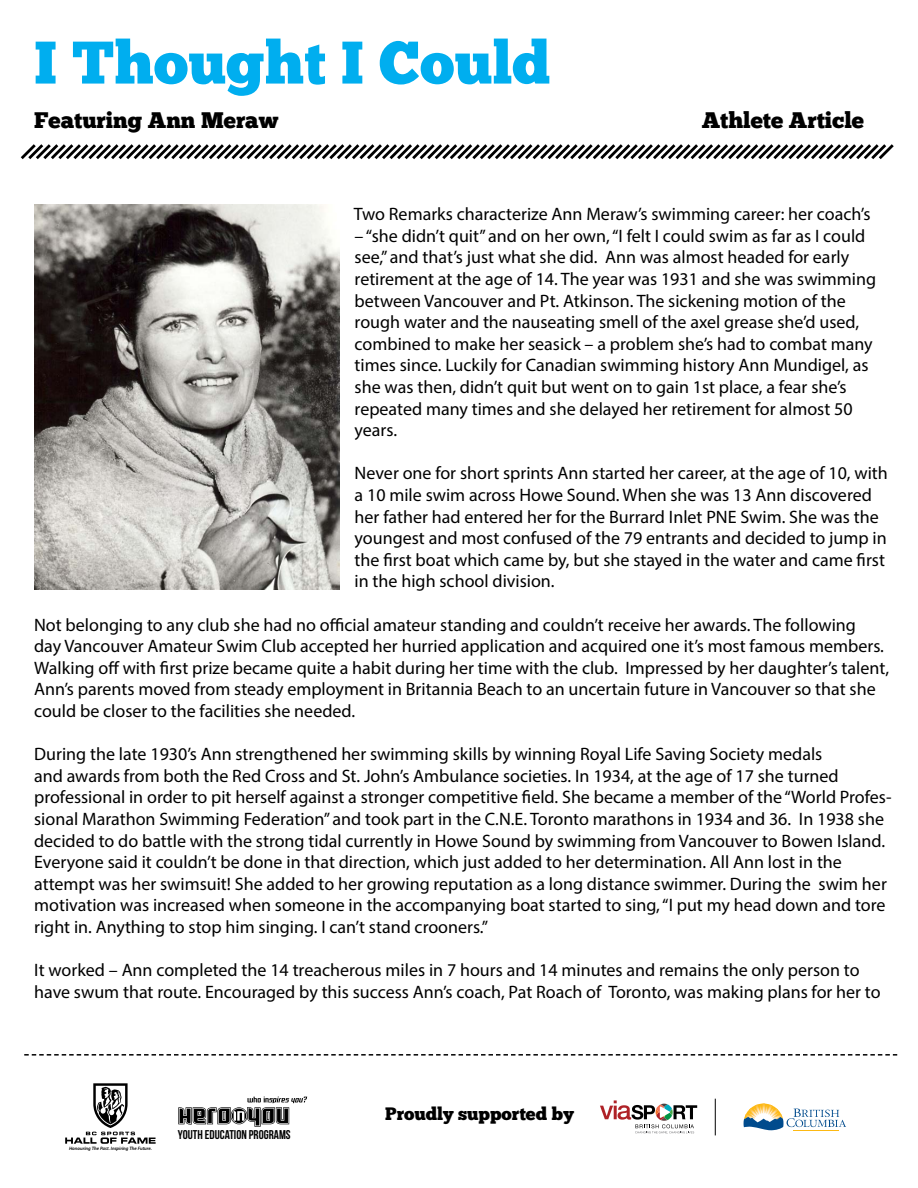
<style>
.page{position:relative;width:918px;height:1188px;background:#fff}
.page>*{position:absolute;margin:0;border:0;box-sizing:border-box;transform-origin:0 0}
.t1{font:60px "Chunk Five";color:#00aeef}
.t2{font:22.5px "Chunk Five";color:#000}
.t3{font:18px/21.6px "Myriad Pro";color:#000}
.t4{font:18px "Chunk Five";color:#000}
.t5{font:12.75px "Bebas Neue";color:#000}
.t6{font:italic 600 4.8px "Myriad Pro";color:#000}
</style>
<div class="page">
<svg style="left:20px;top:144px;width:874px;height:16px"></svg>
<svg style="left:24px;top:1054px;width:873px;height:2px"></svg>
<svg style="left:178px;top:1097px;width:129px;height:30px"></svg>
<svg style="left:600px;top:1100px;width:97px;height:34px"></svg>
<svg style="left:744px;top:1104px;width:102px;height:27px"></svg>
<hr style="left:715px;top:1099px;width:1px;height:36px;background:#000">
<svg style="left:65px;top:1083px;width:91px;height:61px"></svg>
<img style="left:34px;top:205px;width:306px;height:384px">
<h1 class="t1" style="left:34px;top:27px;width:518px">I Thought I Could</h1>
<p class="t2" style="left:34px;top:107px;width:246px">Featuring Ann Meraw</p>
<p class="t2" style="left:702px;top:107px;width:164px">Athlete Article</p>
<p class="t3" style="left:354px;top:203px;width:518px">Two Remarks characterize Ann Meraw’s swimming career: her coach’s</p>
<p class="t3" style="left:355px;top:225px;width:523px">– “she didn’t quit” and on her own, “I felt I could swim as far as I could see,” and that’s just what she did. Ann was almost headed for early retirement at the age of 14. The year was 1931 and she was swimming between Vancouver and Pt. Atkinson. The sickening motion of the rough water and the nauseating smell of the axel grease she’d used, combined to make her seasick – a problem she’s had to combat many times since. Luckily for Canadian swimming history Ann Mundigel, as she was then, didn’t quit but went on to gain 1st place, a fear she’s repeated many times and she delayed her retirement for almost 50 years.</p>
<p class="t3" style="left:355px;top:462px;width:535px">Never one for short sprints Ann started her career, at the age of 10, with a 10 mile swim across Howe Sound. When she was 13 Ann discovered her father had entered her for the Burrard Inlet PNE Swim. She was the youngest and most confused of the 79 entrants and decided to jump in the first boat which came by, but she stayed in the water and came first in the high school division.</p>
<p class="t3" style="left:34px;top:614px;width:856px">Not belonging to any club she had no official amateur standing and couldn’t receive her awards. The following<br>day Vancouver Amateur Swim Club accepted her hurried application and acquired one it’s most famous members.<br>Walking off with first prize became quite a habit during her time with the club. Impressed by her daughter’s talent, Ann’s parents moved from steady employment in Britannia Beach to an uncertain future in Vancouver so that she could be closer to the facilities she needed.</p>
<p class="t3" style="left:34px;top:743px;width:859px">During the late 1930’s Ann strengthened her swimming skills by winning Royal Life Saving Society medals<br>and awards from both the Red Cross and St. John’s Ambulance societies. In 1934, at the age of 17 she turned professional in order to pit herself against a stronger competitive field. She became a member of the “World Profes&shy;sional Marathon Swimming Federation” and took part in the C.N.E. Toronto marathons in 1934 and 36. In 1938 she decided to do battle with the strong tidal currently in Howe Sound by swimming from Vancouver to Bowen Island.<br>Everyone said it couldn’t be done in that direction, which just added to her determination. All Ann lost in the attempt was her swimsuit! She added to her growing reputation as a long distance swimmer. During the swim her motivation was increased when someone in the accompanying boat started to sing, “I put my head down and tore right in. Anything to stop him singing. I can’t stand crooners.”</p>
<p class="t3" style="left:34px;top:959px;width:848px">It worked – Ann completed the 14 treacherous miles in 7 hours and 14 minutes and remains the only person to have swum that route. Encouraged by this success Ann’s coach, Pat Roach of Toronto, was making plans for her to</p>
<p class="t6" style="left:69px;top:1145px;width:84px">Honouring The Past. Inspiring The Future.</p>
<p class="t5" style="left:178px;top:1128px;width:114px">YOUTH EDUCATION PROGRAMS</p>
<p class="t4" style="left:385px;top:1103px;width:190px">Proudly supported by</p>
</div>
